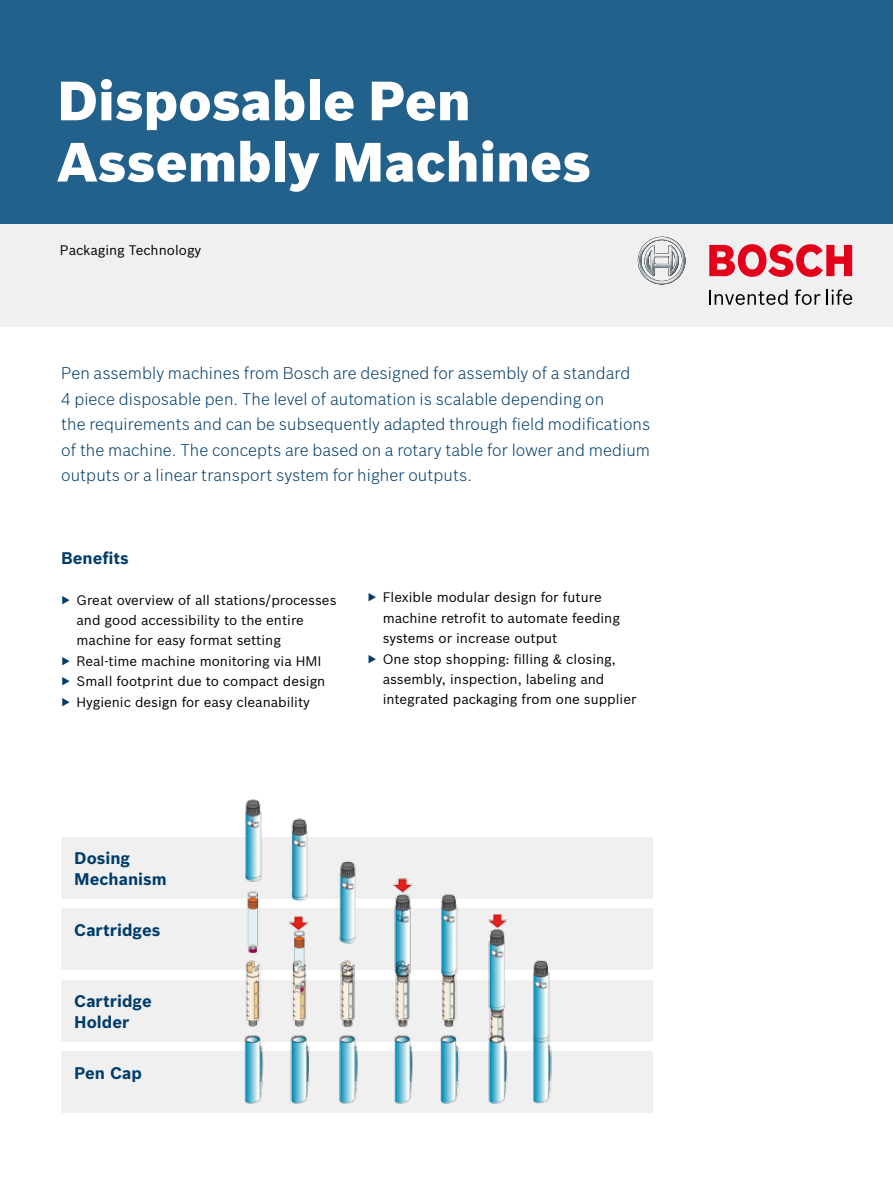
<style>
.page{position:relative;width:893px;height:1191px;background:#fff}
.page>*{position:absolute;margin:0;border:0;box-sizing:border-box;transform-origin:0 0}
.t1{font:900 54px/61.2px "Bosch Sans";color:#fff}
.t2{font:300 16.5px/25.5px "Bosch Sans";letter-spacing:.005em;color:#003c6a}
.t3{font:700 16.5px/20.4px "Bosch Sans";color:#003c6a}
.t4{font:13.5px "Bosch Sans";color:#000}
.s1{color:#003c6a}
</style>
<div class="page">
<div style="left:0;top:0;width:893px;height:225px;background:#23618d"></div>
<div style="left:0;top:225px;width:893px;height:102px;background:#f0f0f1"></div>
<svg style="left:638px;top:237px;width:47px;height:47px"></svg>
<svg style="left:709px;top:290px;width:78px;height:15px"></svg>
<svg style="left:795px;top:289px;width:57px;height:16px"></svg>
<svg style="left:709px;top:244px;width:143px;height:33px"></svg>
<div style="left:61px;top:837px;width:592px;height:61px;background:#f0f0f1"></div>
<div style="left:61px;top:908px;width:592px;height:61px;background:#f0f0f1"></div>
<div style="left:61px;top:980px;width:592px;height:61px;background:#f0f0f1"></div>
<div style="left:61px;top:1051px;width:592px;height:61px;background:#f0f0f1"></div>
<img style="left:229px;top:799px;width:342px;height:314px">
<h1 class="t1" style="left:57px;top:67px;width:536px">Disposable Pen<br>Assembly Machines</h1>
<p class="t4" style="left:60px;top:240px;width:143px">Packaging Technology</p>
<p class="t2" style="left:61px;top:359px;width:591px">Pen assembly machines from Bosch are designed for assembly of a standard<br>4 piece disposable pen. The level of automation is scalable depending on<br>the requirements and can be subsequently adapted through field modifications of the machine. The concepts are based on a rotary table for lower and medium outputs or a linear transport system for higher outputs.</p>
<p class="t3" style="left:61px;top:546px;width:69px">Benefits</p>
<p class="t4" style="left:61px;top:589px;width:277px"><span class="s1">▶</span> Great overview of all stations/processes</p>
<p class="t4" style="left:77px;top:610px;width:229px">and good accessibility to the entire</p>
<p class="t4" style="left:77px;top:630px;width:206px">machine for easy format setting</p>
<p class="t4" style="left:61px;top:651px;width:262px"><span class="s1">▶</span> Real-time machine monitoring via HMI</p>
<p class="t4" style="left:61px;top:671px;width:266px"><span class="s1">▶</span> Small footprint due to compact design</p>
<p class="t4" style="left:61px;top:691px;width:250px"><span class="s1">▶</span> Hygienic design for easy cleanability</p>
<p class="t4" style="left:367px;top:587px;width:236px"><span class="s1">▶</span> Flexible modular design for future</p>
<p class="t4" style="left:383px;top:608px;width:239px">machine retrofit to automate feeding</p>
<p class="t4" style="left:383px;top:628px;width:176px">systems or increase output</p>
<p class="t4" style="left:367px;top:648px;width:250px"><span class="s1">▶</span> One stop shopping: filling &amp; closing,</p>
<p class="t4" style="left:383px;top:669px;width:223px">assembly, inspection, labeling and</p>
<p class="t4" style="left:383px;top:689px;width:255px">integrated packaging from one supplier</p>
<p class="t3" style="left:74px;top:847px;width:94px">Dosing<br>Mechanism</p>
<p class="t3" style="left:74px;top:918px;width:88px">Cartridges</p>
<p class="t3" style="left:74px;top:990px;width:79px">Cartridge<br>Holder</p>
<p class="t3" style="left:74px;top:1061px;width:69px">Pen Cap</p>
</div>
